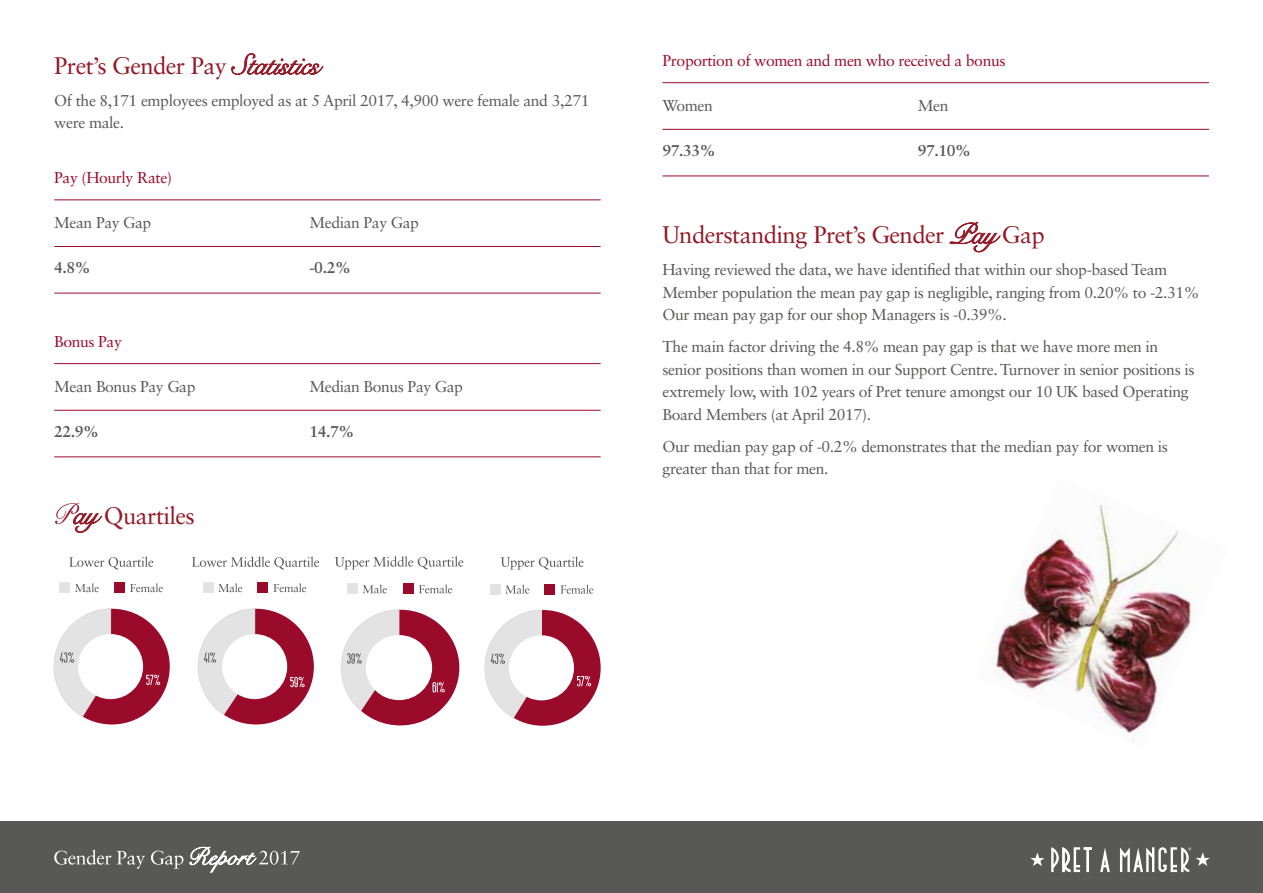
<style>
.page{position:relative;width:1263px;height:893px;background:#fff}
.page>*{position:absolute;margin:0;border:0;box-sizing:border-box;transform-origin:0 0}
.t1{font:24px "Sabon LT Std";letter-spacing:-.025em;color:#941825}
.t2{font:15.75px/22.5px "Sabon LT Std";letter-spacing:-.025em;color:#575756}
.t3{font:15.75px "Sabon LT Std";letter-spacing:-.025em;color:#990a2c}
.t4{font:700 15.75px "Sabon LT Std";letter-spacing:-.025em;color:#575756}
.s1{font-family:"Snell Roundhand";font-size:28.5px}
</style>
<div class="page">
<div style="left:341px;top:610px;width:118px;height:115px;background:#990a2b;border-radius:50%"></div>
<div style="left:366px;top:635px;width:66px;height:65px;background:#fff;border-radius:50%"></div>
<svg style="left:341px;top:610px;width:58px;height:101px"></svg>
<svg style="left:432px;top:682px;width:13px;height:10px"></svg>
<svg style="left:335px;top:556px;width:128px;height:13px"></svg>
<div style="left:347px;top:584px;width:10px;height:10px;background:#e3e3e3"></div>
<div style="left:403px;top:584px;width:10px;height:10px;background:#990a2b"></div>
<svg style="left:363px;top:584px;width:24px;height:9px"></svg>
<svg style="left:419px;top:584px;width:33px;height:9px"></svg>
<div style="left:0;top:822px;width:1263px;height:71px;background:#585856"></div>
<svg style="left:190px;top:847px;width:110px;height:25px"></svg>
<svg style="left:54px;top:850px;width:129px;height:19px"></svg>
<svg style="left:1051px;top:847px;width:41px;height:25px"></svg>
<svg style="left:1100px;top:848px;width:10px;height:24px"></svg>
<svg style="left:1030px;top:852px;width:14px;height:14px"></svg>
<svg style="left:1120px;top:847px;width:90px;height:25px"></svg>
<svg style="left:232px;top:54px;width:91px;height:20px"></svg>
<svg style="left:950px;top:222px;width:50px;height:30px"></svg>
<hr style="left:54px;top:199px;width:547px;height:1px;background:#990a2c">
<hr style="left:54px;top:246px;width:547px;height:1px;background:#990a2c">
<hr style="left:54px;top:363px;width:547px;height:1px;background:#990a2c">
<hr style="left:54px;top:410px;width:547px;height:1px;background:#990a2c">
<hr style="left:662px;top:82px;width:547px;height:1px;background:#990a2c">
<hr style="left:662px;top:129px;width:547px;height:1px;background:#990a2c">
<hr style="left:54px;top:293px;width:547px;height:1px;background:#990a2c">
<hr style="left:54px;top:456px;width:547px;height:1px;background:#990a2c">
<hr style="left:662px;top:176px;width:547px;height:1px;background:#990a2c">
<img style="left:992px;top:504px;width:202px;height:231px">
<svg style="left:55px;top:503px;width:47px;height:29px"></svg>
<div style="left:54px;top:609px;width:116px;height:115px;background:#990a2b;border-radius:50%"></div>
<div style="left:78px;top:634px;width:65px;height:65px;background:#fff;border-radius:50%"></div>
<svg style="left:54px;top:609px;width:57px;height:108px"></svg>
<svg style="left:146px;top:675px;width:14px;height:10px"></svg>
<svg style="left:69px;top:556px;width:84px;height:14px"></svg>
<div style="left:60px;top:583px;width:10px;height:10px;background:#e3e3e3"></div>
<div style="left:114px;top:583px;width:11px;height:10px;background:#990a2b"></div>
<svg style="left:75px;top:583px;width:24px;height:9px"></svg>
<svg style="left:130px;top:583px;width:33px;height:9px"></svg>
<div style="left:198px;top:609px;width:116px;height:115px;background:#990a2b;border-radius:50%"></div>
<div style="left:222px;top:634px;width:65px;height:65px;background:#fff;border-radius:50%"></div>
<svg style="left:198px;top:609px;width:57px;height:106px"></svg>
<svg style="left:290px;top:677px;width:15px;height:10px"></svg>
<div style="left:203px;top:583px;width:10px;height:10px;background:#e3e3e3"></div>
<div style="left:258px;top:583px;width:10px;height:10px;background:#990a2b"></div>
<svg style="left:218px;top:583px;width:24px;height:9px"></svg>
<svg style="left:273px;top:583px;width:33px;height:9px"></svg>
<svg style="left:192px;top:556px;width:127px;height:14px"></svg>
<div style="left:485px;top:610px;width:116px;height:116px;background:#990a2b;border-radius:50%"></div>
<div style="left:509px;top:635px;width:65px;height:65px;background:#fff;border-radius:50%"></div>
<svg style="left:484px;top:610px;width:58px;height:108px"></svg>
<svg style="left:577px;top:676px;width:14px;height:10px"></svg>
<svg style="left:501px;top:556px;width:83px;height:14px"></svg>
<div style="left:490px;top:584px;width:10px;height:10px;background:#e3e3e3"></div>
<div style="left:545px;top:584px;width:10px;height:10px;background:#990a2b"></div>
<svg style="left:505px;top:585px;width:24px;height:9px"></svg>
<svg style="left:560px;top:585px;width:33px;height:9px"></svg>
<h1 class="t1" style="left:54px;top:51px;width:267px">Pret’s Gender Pay <span class="s1">Statistics</span></h1>
<p class="t2" style="left:54px;top:89px;width:537px">Of the 8,171 employees employed as at 5 April 2017, 4,900 were female and 3,271 were male.</p>
<p class="t3" style="left:54px;top:168px;width:119px">Pay (Hourly Rate)</p>
<p class="t2" style="left:54px;top:211px;width:99px">Mean Pay Gap</p>
<p class="t4" style="left:54px;top:258px;width:38px">4.8%</p>
<p class="t3" style="left:54px;top:332px;width:69px">Bonus Pay</p>
<p class="t2" style="left:54px;top:375px;width:143px">Mean Bonus Pay Gap</p>
<p class="t4" style="left:54px;top:422px;width:46px">22.9%</p>
<h1 class="t1" style="left:73px;top:501px;width:123px"><span class="s1">ay</span> Quartiles</h1>
<p class="t2" style="left:309px;top:211px;width:111px">Median Pay Gap</p>
<p class="t4" style="left:309px;top:258px;width:43px">-0.2%</p>
<p class="t2" style="left:309px;top:375px;width:155px">Median Bonus Pay Gap</p>
<p class="t4" style="left:309px;top:421px;width:46px">14.7%</p>
<p class="t3" style="left:662px;top:51px;width:344px">Proportion of women and men who received a bonus</p>
<p class="t2" style="left:662px;top:94px;width:52px">Women</p>
<p class="t4" style="left:662px;top:141px;width:55px">97.33%</p>
<p class="t2" style="left:918px;top:94px;width:32px">Men</p>
<p class="t4" style="left:918px;top:140px;width:55px">97.10%</p>
<h1 class="t1" style="left:662px;top:221px;width:384px">Understanding Pret’s Gender <span class="s1">Pay</span> Gap</h1>
<p class="t2" style="left:662px;top:258px;width:539px">Having reviewed the data, we have identified that within our shop-based Team<br>Member population the mean pay gap is negligible, ranging from 0.20% to -2.31%<br>Our mean pay gap for our shop Managers is -0.39%.</p>
<p class="t2" style="left:662px;top:335px;width:533px">The main factor driving the 4.8% mean pay gap is that we have more men in senior positions than women in our Support Centre. Turnover in senior positions is extremely low, with 102 years of Pret tenure amongst our 10 UK based Operating Board Members (at April 2017).</p>
<p class="t2" style="left:662px;top:435px;width:507px">Our median pay gap of -0.2% demonstrates that the median pay for women is greater than that for men.</p>
</div>
